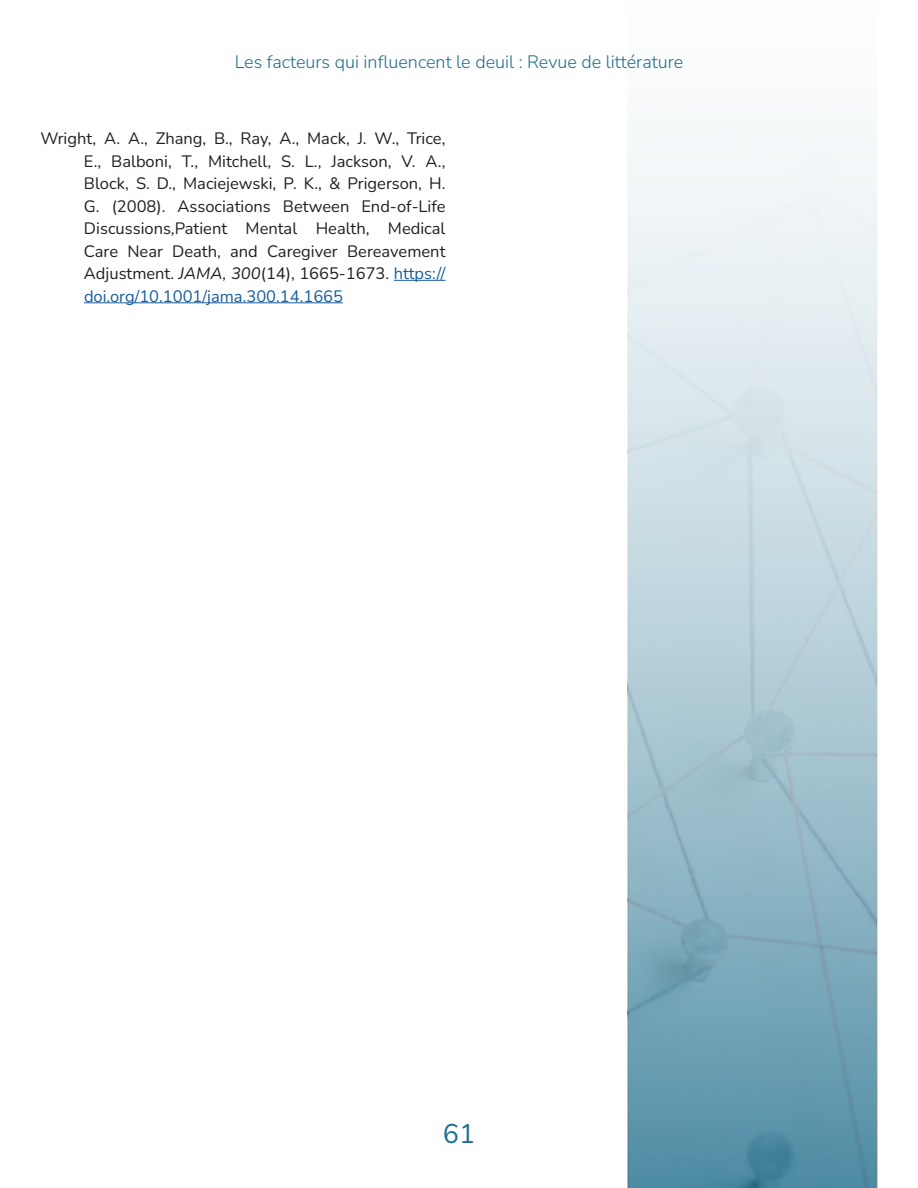
<style>
.page{position:relative;width:918px;height:1188px;background:#fff}
.page>*{position:absolute;margin:0;border:0;box-sizing:border-box;transform-origin:0 0}
.t1{font:27px "Nunito";color:#206f8f}
.t2{font:300 18px "Nunito";color:#206f8f}
.t3{font:16.5px/22.5px "Nunito";color:#231f20;text-align:justify}
.s1{font-style:italic}
.s2{color:#175d9e}
</style>
<div class="page">
<hr style="left:394px;top:280px;width:51px;height:1px;background:#175d9e">
<hr style="left:84px;top:303px;width:259px;height:1px;background:#175d9e">
<svg style="left:628px;top:140px;width:249px;height:1048px;background:#adc9d4"></svg>
<p class="t2" style="left:235px;top:49px;width:450px">Les facteurs qui influencent le deuil : Revue de littérature</p>
<p class="t3" style="left:84px;top:126px;width:363px;text-indent:-43px">Wright, A. A., Zhang, B., Ray, A., Mack, J. W., Trice, E., Balboni, T., Mitchell, S. L., Jackson, V. A., Block, S. D., Maciejewski, P. K., &amp; Prigerson, H.<br>G. (2008). Associations Between End-of-Life Discussions,Patient Mental Health, Medical Care Near Death, and Caregiver Bereavement Adjustment. <span class="s1">JAMA, 300</span>(14), 1665‑1673. <span class="s2">https:// doi.org/10.1001/jama.300.14.1665</span></p>
<h1 class="t1" style="left:443px;top:1115px;width:34px">61</h1>
</div>
